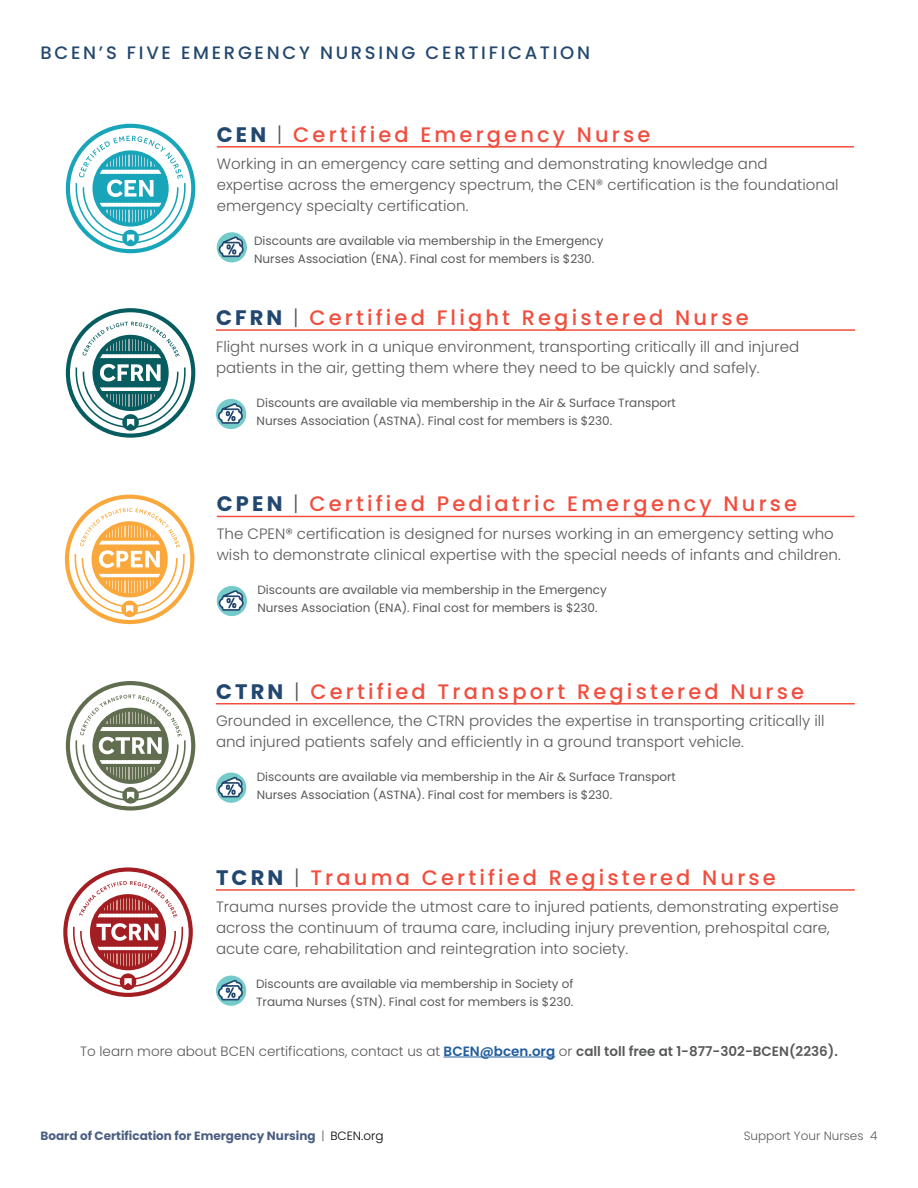
<style>
.page{position:relative;width:918px;height:1188px;background:#fff}
.page>*{position:absolute;margin:0;border:0;box-sizing:border-box;transform-origin:0 0}
.t1{font:500 21px "Poppins";letter-spacing:.15em;color:#f04e3e}
.t2{font:500 18px "Poppins";letter-spacing:.15em;color:#23486f}
.t3{font:300 15px/21px "Poppins";color:#58595b}
.t4{font:300 13.5px "Poppins";color:#58595b}
.t5{font:12px/18px "Poppins";color:#58595b}
.t6{font:700 12px "Poppins";color:#4c5f82}
.t7{font:300 12px "Poppins";color:#58595b}
.s1{font-weight:700;color:#23486f}
.s2{font-weight:300;color:#58595b}
.s3{font-weight:600;color:#215e9e}
.s4{font-weight:600}
.s5{font-weight:300;color:#000}
</style>
<div class="page">
<hr style="left:444px;top:1057px;width:111px;height:1px;background:#215e9e">
<svg style="left:66px;top:681px;width:129px;height:130px"></svg>
<svg style="left:63px;top:867px;width:130px;height:130px"></svg>
<svg style="left:66px;top:308px;width:129px;height:130px"></svg>
<svg style="left:65px;top:495px;width:129px;height:129px"></svg>
<svg style="left:66px;top:124px;width:129px;height:129px"></svg>
<hr style="left:217px;top:146px;width:637px;height:2px;background:#f04e3e">
<div style="left:217px;top:232px;width:30px;height:30px;background:#74cbc9;border-radius:50%"></div>
<svg style="left:218px;top:235px;width:26px;height:23px"></svg>
<hr style="left:216px;top:329px;width:639px;height:2px;background:#f04e3e">
<div style="left:216px;top:399px;width:30px;height:30px;background:#74cbc9;border-radius:50%"></div>
<svg style="left:217px;top:402px;width:27px;height:23px"></svg>
<hr style="left:217px;top:516px;width:638px;height:1px;background:#f04e3e">
<div style="left:217px;top:586px;width:30px;height:30px;background:#74cbc9;border-radius:50%"></div>
<svg style="left:218px;top:589px;width:26px;height:23px"></svg>
<hr style="left:216px;top:703px;width:639px;height:1px;background:#f04e3e">
<div style="left:216px;top:773px;width:30px;height:30px;background:#74cbc9;border-radius:50%"></div>
<svg style="left:217px;top:776px;width:27px;height:22px"></svg>
<hr style="left:216px;top:889px;width:639px;height:2px;background:#f04e3e">
<div style="left:216px;top:976px;width:30px;height:30px;background:#74cbc9;border-radius:50%"></div>
<svg style="left:217px;top:979px;width:27px;height:22px"></svg>
<p class="t2" style="left:40px;top:43px;width:551px">BCEN’S FIVE EMERGENCY NURSING CERTIFICATION</p>
<h1 class="t1" style="left:217px;top:122px;width:435px"><span class="s1">CEN</span> <span class="s2">|</span> Certified Emergency Nurse</h1>
<p class="t3" style="left:217px;top:154px;width:623px">Working in an emergency care setting and demonstrating knowledge and<br>expertise across the emergency spectrum, the CEN® certification is the foundational emergency specialty certification.</p>
<p class="t5" style="left:254px;top:232px;width:351px">Discounts are available via membership in the Emergency<br>Nurses Association (ENA). Final cost for members is $230.</p>
<h1 class="t1" style="left:216px;top:305px;width:534px"><span class="s1">CFRN</span> <span class="s2">|</span> Certified Flight Registered Nurse</h1>
<p class="t3" style="left:216px;top:337px;width:585px">Flight nurses work in a unique environment, transporting critically ill and injured patients in the air, getting them where they need to be quickly and safely.</p>
<p class="t5" style="left:257px;top:394px;width:421px">Discounts are available via membership in the Air &amp; Surface Transport<br>Nurses Association (ASTNA). Final cost for members is $230.</p>
<h1 class="t1" style="left:217px;top:492px;width:582px"><span class="s1">CPEN</span> <span class="s2">|</span> Certified Pediatric Emergency Nurse</h1>
<p class="t3" style="left:217px;top:523px;width:626px">The CPEN® certification is designed for nurses working in an emergency setting who wish to demonstrate clinical expertise with the special needs of infants and children.</p>
<p class="t5" style="left:257px;top:581px;width:351px">Discounts are available via membership in the Emergency<br>Nurses Association (ENA). Final cost for members is $230.</p>
<h1 class="t1" style="left:216px;top:679px;width:590px"><span class="s1">CTRN</span> <span class="s2">|</span> Certified Transport Registered Nurse</h1>
<p class="t3" style="left:216px;top:710px;width:610px">Grounded in excellence, the CTRN provides the expertise in transporting critically ill and injured patients safely and efficiently in a ground transport vehicle.</p>
<p class="t5" style="left:257px;top:768px;width:421px">Discounts are available via membership in the Air &amp; Surface Transport<br>Nurses Association (ASTNA). Final cost for members is $230.</p>
<h1 class="t1" style="left:216px;top:865px;width:561px"><span class="s1">TCRN</span> <span class="s2">|</span> Trauma Certified Registered Nurse</h1>
<p class="t3" style="left:216px;top:897px;width:624px">Trauma nurses provide the utmost care to injured patients, demonstrating expertise across the continuum of trauma care, including injury prevention, prehospital care, acute care, rehabilitation and reintegration into society.</p>
<p class="t5" style="left:256px;top:975px;width:319px">Discounts are available via membership in Society of<br>Trauma Nurses (STN). Final cost for members is $230.</p>
<p class="t4" style="left:80px;top:1043px;width:759px">To learn more about BCEN certifications, contact us at <span class="s3">BCEN@bcen.org</span> or <span class="s4">call toll free at 1-877-302-BCEN(2236).</span></p>
<p class="t6" style="left:41px;top:1129px;width:344px">Board of Certification for Emergency Nursing <span class="s2">|</span> <span class="s5">BCEN.org</span></p>
<p class="t7" style="left:744px;top:1129px;width:135px">Support Your Nurses 4</p>
</div>
